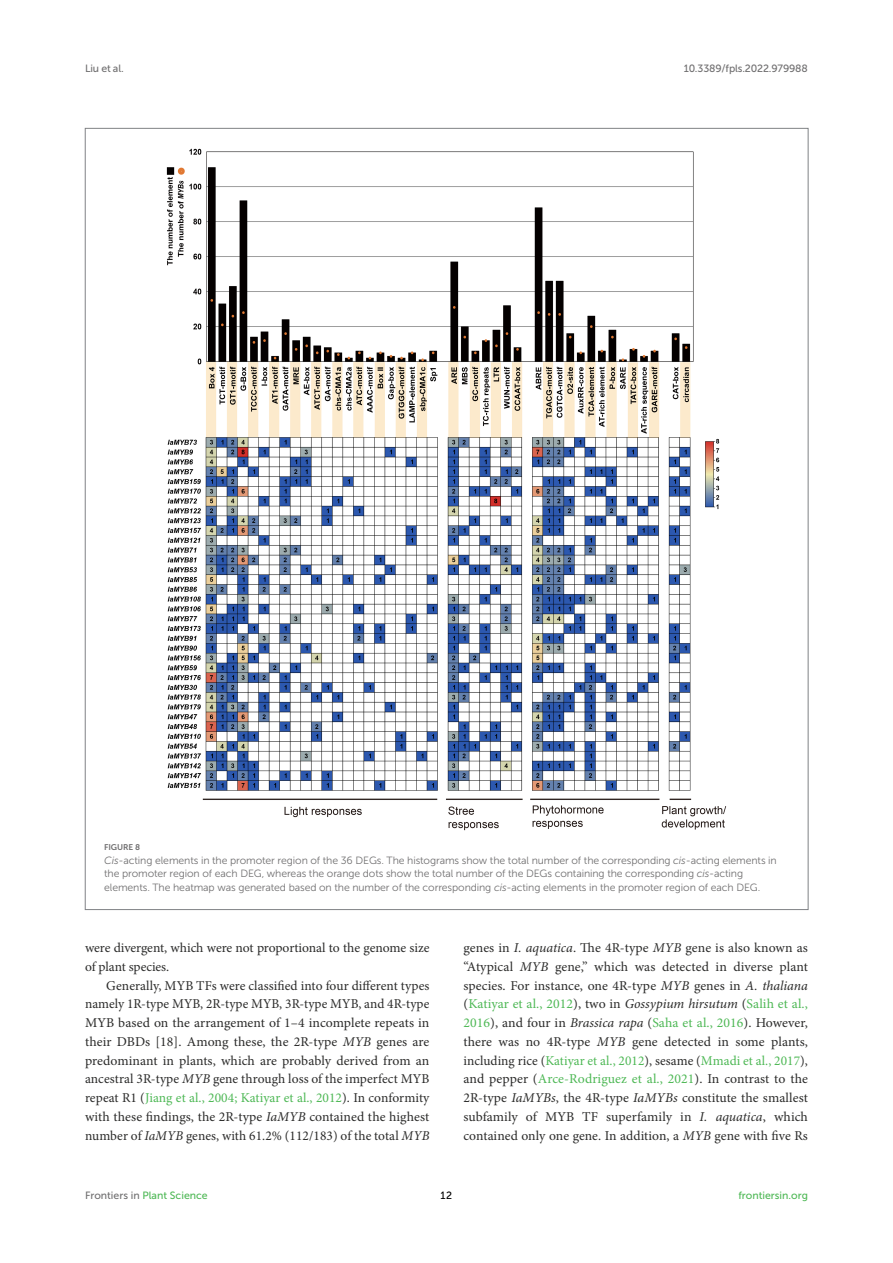
<style>
.page{position:relative;width:893px;height:1263px;background:#fff}
.page>*{position:absolute;margin:0;border:0;box-sizing:border-box;transform-origin:0 0}
.TEXT{font:13.5px/18.8px "Minion Pro";letter-spacing:.005em;color:#2b2b2a;text-align:justify}
.TEXT_FLUSH{font:13.5px/18.8px "Minion Pro";letter-spacing:-.01em;color:#2b2b2a}
.FIG_LEG{font:10.5px/13.5px "Museo Sans 300";letter-spacing:-.01em;color:#706f70}
.t1{font:10.5px "Museo Sans 500";color:#4eb855}
.t2{font:10.5px "Museo Sans 500";letter-spacing:-.015em;color:#706f70}
.t3{font:10.5px "Museo Sans 500";color:#000}
.FIG_HD{font:8.25px "Museo Sans 700";letter-spacing:-.01em;color:#706f70}
.s1{font-style:italic}
.s2{color:#4eb855}
.s3{color:#706f70}
</style>
<div class="page">
<img style="left:166px;top:148px;width:561px;height:683px">
<p class="t2" style="left:85px;top:63px;width:40px">Liu et al.</p>
<p class="t2" style="left:684px;top:63px;width:126px">10.3389/fpls.2022.979988</p>
<p class="FIG_HD" style="left:104px;top:843px;width:37px">FIGURE 8</p>
<p class="FIG_LEG" style="left:104px;top:853px;width:674px"><span class="s1">Cis</span>-acting elements in the promoter region of the 36 DEGs. The histograms show the total number of the corresponding <span class="s1">cis</span>-acting elements in the promoter region of each DEG, whereas the orange dots show the total number of the DEGs containing the corresponding <span class="s1">cis</span>-acting elements. The heatmap was generated based on the number of the corresponding <span class="s1">cis</span>-acting elements in the promoter region of each DEG.</p>
<p class="TEXT_FLUSH" style="left:85px;top:938px;width:346px">were divergent, which were not proportional to the genome size of plant species.</p>
<p class="TEXT" style="left:85px;top:976px;width:346px;text-indent:21px">Generally, MYB TFs were classified into four different types namely 1R-type MYB, 2R-type MYB, 3R-type MYB, and 4R-type MYB based on the arrangement of 1–4 incomplete repeats in their DBDs [18]. Among these, the 2R-type <span class="s1">MYB</span> genes are predominant in plants, which are probably derived from an ancestral 3R-type <span class="s1">MYB</span> gene through loss of the imperfect MYB repeat R1 (<span class="s2">Jiang et al., 2004; Katiyar et al., 2012</span>). In conformity with these findings, the 2R-type <span class="s1">IaMYB</span> contained the highest number of <span class="s1">IaMYB</span> genes, with 61.2% (112/183) of the total <span class="s1">MYB</span></p>
<p class="TEXT" style="left:463px;top:938px;width:346px">genes in <span class="s1">I. aquatica</span>. The 4R-type <span class="s1">MYB</span> gene is also known as “Atypical <span class="s1">MYB</span> gene,” which was detected in diverse plant species. For instance, one 4R-type <span class="s1">MYB</span> genes in <span class="s1">A. thaliana </span>(<span class="s2">Katiyar et al., 2012</span>), two in <span class="s1">Gossypium hirsutum</span> (<span class="s2">Salih et al., 2016</span>), and four in <span class="s1">Brassica rapa</span> (<span class="s2">Saha et al., 2016</span>). However, there was no 4R-type <span class="s1">MYB</span> gene detected in some plants, including rice (<span class="s2">Katiyar et al., 2012</span>), sesame (<span class="s2">Mmadi et al., 2017</span>), and pepper (<span class="s2">Arce-Rodriguez et al., 2021</span>). In contrast to the 2R-type <span class="s1">IaMYBs</span>, the 4R-type <span class="s1">IaMYBs</span> constitute the smallest subfamily of MYB TF superfamily in <span class="s1">I. aquatica</span>, which contained only one gene. In addition, a <span class="s1">MYB</span> gene with five Rs</p>
<p class="t1" style="left:85px;top:1190px;width:124px"><span class="s3">Frontiers in</span> Plant Science</p>
<p class="t3" style="left:441px;top:1190px;width:13px">12</p>
<p class="t1" style="left:738px;top:1190px;width:71px">frontiersin.org</p>
</div>
